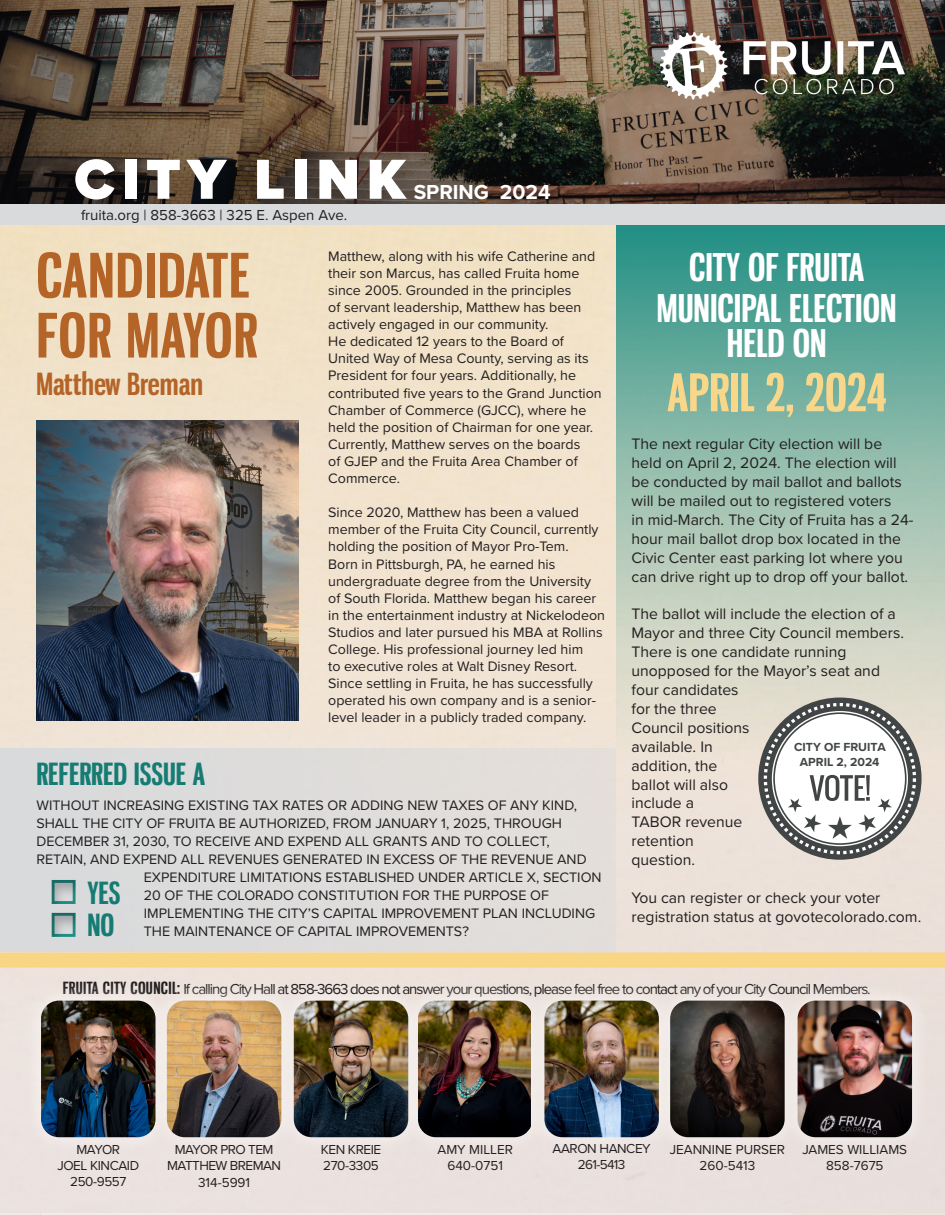
<style>
.page{position:relative;width:945px;height:1215px;background:#fff}
.page>*{position:absolute;margin:0;border:0;box-sizing:border-box;transform-origin:0 0}
.t1{font:700 60px "Gnuolane Rg";letter-spacing:.02em;color:#b46427}
.t2{font:900 58.5px "Proxima Nova";letter-spacing:.11em;color:#fff}
.t3{font:700 51px "Gnuolane Rg";color:#f9d78a}
.t4{font:700 37.5px/41.2px "Gnuolane Rg";color:#fff;text-align:center}
.t5{font:700 30px "Gnuolane Rg";color:#157c74}
.t6{font:700 30px "Gnuolane Rg";color:#b46427}
.t7{font:700 21px "Proxima Nova";color:#fff}
.t8{font:15.75px/18.9px "Proxima Nova";color:#231f20}
.t9{font:15px "Proxima Nova";letter-spacing:-.07em;color:#231f20}
.t10{font:15px "Proxima Nova";color:#231f20}
.t11{font:14.25px/17.1px "Proxima Nova";color:#231f20}
.t12{font:13.5px "Proxima Nova";letter-spacing:-.03em;color:#231f20}
.t13{font:13.5px "Proxima Nova";color:#231f20}
.t14{font:700 12.15px/14.5px "Proxima Nova";color:#424545;text-align:center}
.s1{font-family:"Gnuolane Rg";font-weight:700;font-size:30px;color:#157c74}
.s2{font-family:"Gnuolane Rg";font-weight:700;font-size:16.5px}
</style>
<div class="page">
<svg style="left:792px;top:1212px;width:153px;height:3px"></svg>
<img style="left:0;top:225px;width:945px;height:987px">
<div style="left:0;top:748px;width:616px;height:203px;background:#d8dadc"></div>
<div style="left:0;top:204px;width:945px;height:21px;background:#d8dadc"></div>
<svg style="left:616px;top:225px;width:329px;height:727px;background:#a5c4b7"></svg>
<div style="left:0;top:952px;width:945px;height:16px;background:#f9d684"></div>
<div style="left:275px;top:982px;width:152px;height:174px;background:#ede4e1"></div>
<img style="left:0;top:0;width:945px;height:204px">
<img style="left:644px;top:18px;width:268px;height:99px">
<img style="left:36px;top:421px;width:263px;height:300px">
<div style="left:49px;top:878px;width:27px;height:27px;background:#231f20;opacity:.29"></div>
<div style="left:49px;top:911px;width:27px;height:27px;background:#231f20;opacity:.29"></div>
<svg style="left:758px;top:698px;width:164px;height:162px"></svg>
<div style="left:22px;top:982px;width:152px;height:174px;background:#eee4e1"></div>
<img style="left:41px;top:1001px;width:107px;height:136px">
<img style="left:300px;top:1001px;width:99px;height:136px">
<div style="left:525px;top:982px;width:153px;height:174px;background:#ece3e0"></div>
<img style="left:550px;top:1001px;width:101px;height:136px">
<div style="left:148px;top:982px;width:152px;height:174px;background:#fff;opacity:.75"></div>
<img style="left:167px;top:1001px;width:114px;height:136px">
<div style="left:399px;top:982px;width:151px;height:174px;background:#fff;opacity:.75"></div>
<img style="left:418px;top:1001px;width:113px;height:136px">
<div style="left:779px;top:982px;width:152px;height:174px;background:#eae1de"></div>
<img style="left:803px;top:1001px;width:109px;height:136px">
<div style="left:651px;top:982px;width:152px;height:174px;background:#fff;opacity:.75"></div>
<img style="left:670px;top:1001px;width:115px;height:136px">
<p class="t2" style="left:74px;top:136px;width:333px">CITY LINK</p>
<p class="t7" style="left:414px;top:176px;width:138px">SPRING 2024</p>
<p class="t10" style="left:81px;top:204px;width:268px">fruita.org | 858-3663 | 325 E. Aspen Ave.</p>
<p class="t11" style="left:328px;top:247px;width:269px">Matthew, along with his wife Catherine and their son Marcus, has called Fruita home</p>
<p class="t11" style="left:328px;top:281px;width:255px">since 2005. Grounded in the principles of servant leadership, Matthew has been actively engaged in our community.<br>He dedicated 12 years to the Board of</p>
<p class="t1" style="left:36px;top:239px;width:215px">CANDIDATE</p>
<h1 class="t1" style="left:36px;top:299px;width:222px">FOR MAYOR</h1>
<p class="t11" style="left:328px;top:349px;width:262px">United Way of Mesa County, serving as its<br>President for four years. Additionally, he</p>
<p class="t6" style="left:36px;top:366px;width:168px">Matthew Breman</p>
<p class="t11" style="left:328px;top:384px;width:275px">contributed fve years to the Grand Junction Chamber of Commerce (GJCC), where he held the position of Chairman for one year.<br>Currently, Matthew serves on the boards<br>of GJEP and the Fruita Area Chamber of Commerce.</p>
<p class="t11" style="left:328px;top:503px;width:278px">Since 2020, Matthew has been a valued member of the Fruita City Council, currently holding the position of Mayor Pro-Tem.<br>Born in Pittsburgh, PA, he earned his undergraduate degree from the University of South Florida. Matthew began his career in the entertainment industry at Nickelodeon Studios and later pursued his MBA at Rollins College. His professional journey led him<br>to executive roles at Walt Disney Resort.<br>Since settling in Fruita, he has successfully operated his own company and is a senior&shy;level leader in a publicly traded company.</p>
<h2 class="t5" style="left:36px;top:756px;width:170px">REFERRED ISSUE A</h2>
<p class="t11" style="left:36px;top:796px;width:552px;line-height:18px">WITHOUT INCREASING EXISTING TAX RATES OR ADDING NEW TAXES OF ANY KIND, SHALL THE CITY OF FRUITA BE AUTHORIZED, FROM JANUARY 1, 2025, THROUGH DECEMBER 31, 2030, TO RECEIVE AND EXPEND ALL GRANTS AND TO COLLECT, RETAIN, AND EXPEND ALL REVENUES GENERATED IN EXCESS OF THE REVENUE AND</p>
<p class="t11" style="left:144px;top:868px;width:459px">EXPENDITURE LIMITATIONS ESTABLISHED UNDER ARTICLE X, SECTION</p>
<p class="t5" style="left:87px;top:874px;width:35px">YES</p>
<p class="t11" style="left:144px;top:886px;width:407px">20 OF THE COLORADO CONSTITUTION FOR THE PURPOSE OF</p>
<p class="t11" style="left:144px;top:904px;width:453px">IMPLEMENTING THE CITY’S CAPITAL IMPROVEMENT PLAN INCLUDING</p>
<p class="t11" style="left:87px;top:922px;width:383px"><span class="s1">NO</span> THE MAINTENANCE OF CAPITAL IMPROVEMENTS?</p>
<p class="t4" style="left:657px;top:246px;width:241px">CITY OF FRUITA<br>MUNICIPAL ELECTION</p>
<p class="t4" style="left:727px;top:322px;width:101px">HELD ON</p>
<h1 class="t3" style="left:667px;top:362px;width:220px">APRIL 2, 2024</h1>
<p class="t8" style="left:632px;top:434px;width:284px">The next regular City election will be held on April 2, 2024. The election will be conducted by mail ballot and ballots will be mailed out to registered voters<br>in mid-March. The City of Fruita has a 24- hour mail ballot drop box located in the Civic Center east parking lot where you can drive right up to drop of your ballot.</p>
<p class="t8" style="left:632px;top:604px;width:274px">The ballot will include the election of a<br>Mayor and three City Council members.<br>There is one candidate running unopposed for the Mayor’s seat and four candidates<br>for the three<br>Council positions<br>available. In<br>addition, the<br>ballot will also<br>include a<br>TABOR revenue<br>retention<br>question.</p>
<p class="t8" style="left:632px;top:888px;width:291px">You can register or check your voter registration status at govotecolorado.com.</p>
<p class="t14" style="left:794px;top:739px;width:93px">CITY OF FRUITA<br>APRIL 2, 2024</p>
<p class="t9" style="left:63px;top:978px;width:809px"><span class="s2">FRUITA CITY COUNCIL:</span> If calling City Hall at 858-3663 does not answer your questions, please feel free to contact any of your City Council Members.</p>
<p class="t12" style="left:76px;top:1139px;width:45px">MAYOR</p>
<p class="t12" style="left:175px;top:1139px;width:100px">MAYOR PRO TEM</p>
<p class="t12" style="left:321px;top:1139px;width:62px">KEN KREIE</p>
<p class="t13" style="left:437px;top:1139px;width:77px">AMY MILLER</p>
<p class="t12" style="left:553px;top:1139px;width:100px">AARON HANCEY</p>
<p class="t13" style="left:670px;top:1139px;width:117px">JEANNINE PURSER</p>
<p class="t13" style="left:802px;top:1139px;width:106px">JAMES WILLIAMS</p>
<p class="t12" style="left:57px;top:1156px;width:83px">JOEL KINCAID</p>
<p class="t12" style="left:167px;top:1156px;width:115px">MATTHEW BREMAN</p>
<p class="t12" style="left:323px;top:1156px;width:57px">270-3305</p>
<p class="t12" style="left:447px;top:1156px;width:57px">640-0751</p>
<p class="t12" style="left:578px;top:1155px;width:49px">261-5413</p>
<p class="t12" style="left:700px;top:1156px;width:57px">260-5413</p>
<p class="t12" style="left:826px;top:1156px;width:59px">858-7675</p>
<p class="t12" style="left:70px;top:1172px;width:58px">250-9557</p>
<p class="t12" style="left:198px;top:1172px;width:54px">314-5991</p>
</div>
